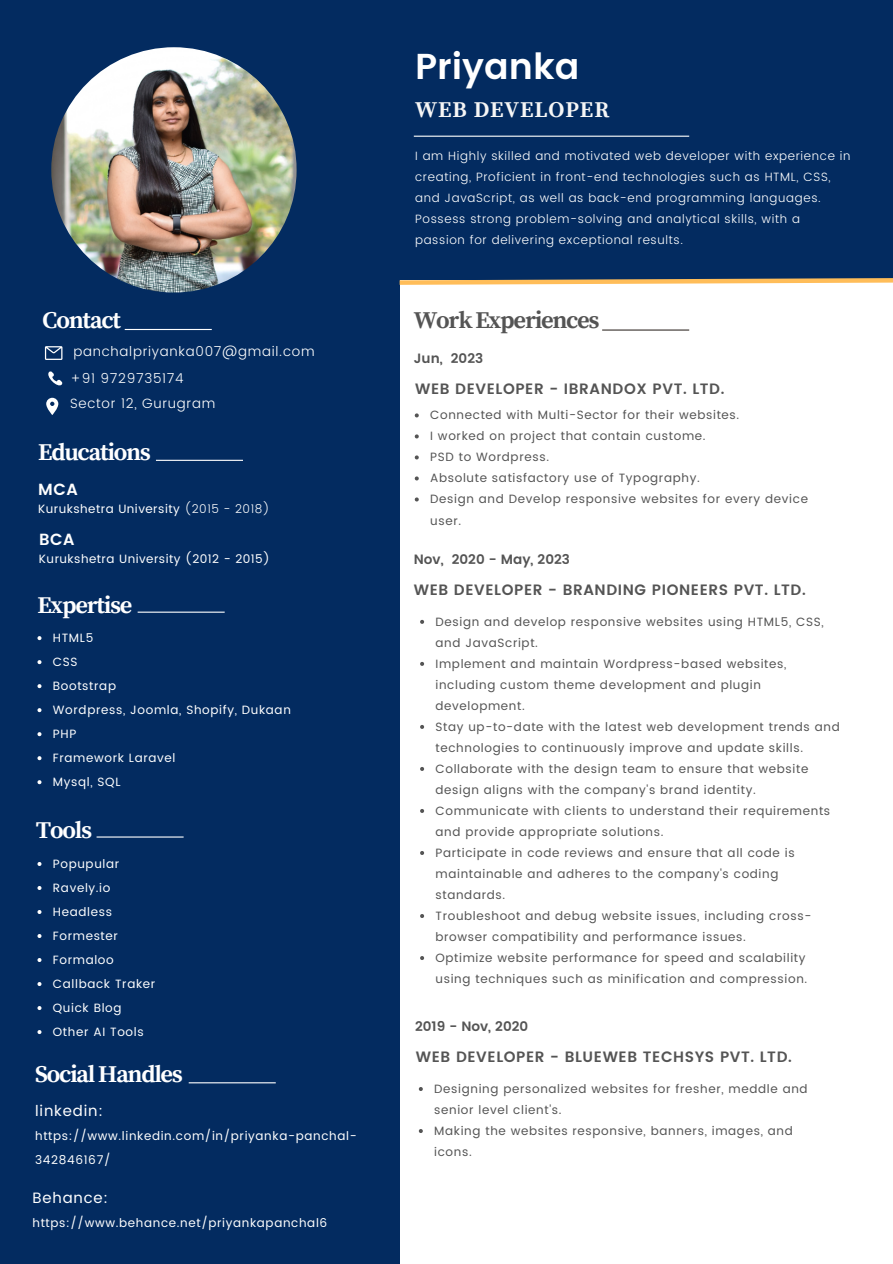
<style>
.page{position:relative;width:893px;height:1264px;background:#fff}
.page>*{position:absolute;margin:0;border:0;box-sizing:border-box;transform-origin:0 0}
.t1{font:600 36px "Poppins";color:#fff}
.t2{font:700 24px "Source Serif Pro";letter-spacing:-.05em;color:#fff}
.t3{font:700 24px "Source Serif Pro";letter-spacing:-.05em;color:#545454}
.t4{font:700 23.85px "Source Serif Pro";letter-spacing:-.05em;color:#fff}
.t5{font:700 22.5px "Source Serif Pro";letter-spacing:.04em;color:#f6f6f6}
.t6{font:600 16.2px "Poppins";letter-spacing:.04em;color:#fff}
.t7{font:600 15px "Poppins";letter-spacing:.04em;color:#545454}
.t8{font:15px "Poppins";letter-spacing:.055em;color:#fff}
.t9{font:300 13.5px "Poppins";letter-spacing:.055em;color:#fff}
.t10{font:600 13.5px "Poppins";color:#545454}
.t11{font:12px/21px "Poppins";letter-spacing:.055em;color:#545454}
.t12{font:12px/24px "Poppins";letter-spacing:.055em;color:#fff}
.t13{font:300 12px/21px "Poppins";letter-spacing:.055em;color:#fff}
.s1{font-weight:300}
</style>
<div class="page">
<div style="left:0;top:0;width:399px;height:1263px;background:#032b60"></div>
<div style="left:395px;top:0;width:497px;height:280px;background:#032b60"></div>
<hr style="left:414px;top:136px;width:275px;height:1px;background:#fff">
<svg style="left:45px;top:346px;width:17px;height:13px"></svg>
<svg style="left:48px;top:371px;width:14px;height:15px"></svg>
<svg style="left:46px;top:398px;width:12px;height:16px"></svg>
<img style="left:51px;top:47px;width:245px;height:245px;border-radius:50%">
<svg style="left:420px;top:620px;width:4px;height:4px"></svg>
<svg style="left:420px;top:662px;width:4px;height:4px"></svg>
<svg style="left:420px;top:725px;width:4px;height:4px"></svg>
<svg style="left:420px;top:767px;width:4px;height:4px"></svg>
<svg style="left:420px;top:809px;width:4px;height:4px"></svg>
<svg style="left:420px;top:851px;width:4px;height:4px"></svg>
<svg style="left:420px;top:914px;width:4px;height:4px"></svg>
<svg style="left:420px;top:956px;width:4px;height:4px"></svg>
<svg style="left:419px;top:1087px;width:4px;height:3px"></svg>
<svg style="left:419px;top:1129px;width:4px;height:3px"></svg>
<svg style="left:37px;top:636px;width:4px;height:4px"></svg>
<svg style="left:37px;top:660px;width:4px;height:4px"></svg>
<svg style="left:37px;top:684px;width:4px;height:4px"></svg>
<svg style="left:37px;top:708px;width:4px;height:4px"></svg>
<svg style="left:37px;top:732px;width:4px;height:4px"></svg>
<svg style="left:37px;top:756px;width:4px;height:4px"></svg>
<svg style="left:37px;top:780px;width:4px;height:4px"></svg>
<svg style="left:37px;top:862px;width:4px;height:4px"></svg>
<svg style="left:37px;top:886px;width:4px;height:4px"></svg>
<svg style="left:37px;top:910px;width:4px;height:4px"></svg>
<svg style="left:37px;top:934px;width:4px;height:4px"></svg>
<svg style="left:37px;top:958px;width:4px;height:4px"></svg>
<svg style="left:37px;top:982px;width:4px;height:4px"></svg>
<svg style="left:37px;top:1006px;width:4px;height:4px"></svg>
<svg style="left:37px;top:1030px;width:4px;height:4px"></svg>
<svg style="left:415px;top:413px;width:4px;height:4px"></svg>
<svg style="left:415px;top:434px;width:4px;height:4px"></svg>
<svg style="left:415px;top:455px;width:4px;height:4px"></svg>
<svg style="left:415px;top:476px;width:4px;height:4px"></svg>
<svg style="left:415px;top:497px;width:4px;height:4px"></svg>
<hr style="left:602px;top:329px;width:87px;height:1px;background:#37312c">
<hr style="left:97px;top:836px;width:86px;height:1px;background:#fff">
<hr style="left:138px;top:611px;width:87px;height:1px;background:#fff">
<hr style="left:156px;top:460px;width:87px;height:1px;background:#fff">
<hr style="left:125px;top:329px;width:87px;height:1px;background:#fff">
<hr style="left:189px;top:1082px;width:87px;height:1px;background:#fff">
<svg style="left:399px;top:278px;width:493px;height:9px"></svg>
<p class="t1" style="left:415px;top:45px;width:166px">Priyanka</p>
<p class="t5" style="left:415px;top:97px;width:196px">WEB DEVELOPER</p>
<p class="t13" style="left:415px;top:145px;width:437px">I am Highly skilled and motivated web developer with experience in creating, Proficient in front-end technologies such as HTML, CSS, and JavaScript, as well as back-end programming languages.<br>Possess strong problem-solving and analytical skills, with a passion for delivering exceptional results.</p>
<p class="t2" style="left:43px;top:306px;width:80px">Contact</p>
<p class="t3" style="left:414px;top:306px;width:187px">Work Experiences</p>
<p class="t9" style="left:73px;top:343px;width:242px">panchalpriyanka007@gmail.com</p>
<p class="t9" style="left:70px;top:396px;width:147px">Sector 12, Gurugram</p>
<p class="t9" style="left:71px;top:370px;width:115px">+91 9729735174</p>
<p class="t2" style="left:38px;top:438px;width:114px">Educations</p>
<p class="t6" style="left:38px;top:480px;width:41px">MCA</p>
<p class="t6" style="left:39px;top:530px;width:37px">BCA</p>
<p class="t12" style="left:38px;top:496px;width:233px">Kurukshetra University <span class="s1">(2015 - 2018)</span></p>
<p class="t12" style="left:39px;top:547px;width:232px">Kurukshetra University (2012 - 2015)</p>
<p class="t4" style="left:37px;top:590px;width:97px">Expertise</p>
<p class="t12" style="left:53px;top:626px;width:42px">HTML5</p>
<p class="t12" style="left:53px;top:650px;width:26px">CSS</p>
<p class="t12" style="left:53px;top:674px;width:65px">Bootstrap</p>
<p class="t12" style="left:53px;top:698px;width:239px">Wordpress, Joomla, Shopify, Dukaan</p>
<p class="t12" style="left:53px;top:722px;width:25px">PHP</p>
<p class="t12" style="left:53px;top:746px;width:124px">Framework Laravel</p>
<p class="t12" style="left:53px;top:770px;width:69px">Mysql, SQL</p>
<p class="t2" style="left:36px;top:815px;width:58px">Tools</p>
<p class="t12" style="left:53px;top:851px;width:68px">Popupular</p>
<p class="t12" style="left:53px;top:875px;width:59px">Ravely.io</p>
<p class="t12" style="left:53px;top:899px;width:61px">Headless</p>
<p class="t12" style="left:53px;top:923px;width:67px">Formester</p>
<p class="t12" style="left:53px;top:947px;width:62px">Formaloo</p>
<p class="t12" style="left:53px;top:971px;width:104px">Callback Traker</p>
<p class="t12" style="left:53px;top:995px;width:70px">Quick Blog</p>
<p class="t12" style="left:53px;top:1019px;width:92px">Other AI Tools</p>
<p class="t2" style="left:35px;top:1060px;width:149px">Social Handles</p>
<p class="t8" style="left:35px;top:1102px;width:69px">linkedin:</p>
<p class="t12" style="left:35px;top:1124px;width:323px">https://www.linkedin.com/in/priyanka-panchal-<br>342846167/</p>
<p class="t8" style="left:32px;top:1188px;width:77px">Behance:</p>
<p class="t12" style="left:32px;top:1210px;width:296px">https://www.behance.net/priyankapanchal6</p>
<p class="t10" style="left:414px;top:350px;width:71px">Jun, 2023</p>
<p class="t7" style="left:415px;top:380px;width:311px">WEB DEVELOPER - IBRANDOX PVT. LTD.</p>
<p class="t11" style="left:430px;top:405px;width:310px">Connected with Multi-Sector for their websites.</p>
<p class="t11" style="left:430px;top:426px;width:277px">I worked on project that contain custome.</p>
<p class="t11" style="left:430px;top:447px;width:120px">PSD to Wordpress.</p>
<p class="t11" style="left:430px;top:468px;width:271px">Absolute satisfactory use of Typography.</p>
<p class="t11" style="left:430px;top:489px;width:379px">Design and Develop responsive websites for every device user.</p>
<p class="t10" style="left:414px;top:552px;width:157px">Nov, 2020 - May, 2023</p>
<p class="t7" style="left:414px;top:581px;width:393px">WEB DEVELOPER - BRANDING PIONEERS PVT. LTD.</p>
<p class="t11" style="left:435px;top:611px;width:390px">Design and develop responsive websites using HTML5, CSS, and JavaScript.</p>
<p class="t11" style="left:435px;top:653px;width:352px">Implement and maintain Wordpress-based websites, including custom theme development and plugin development.</p>
<p class="t11" style="left:435px;top:716px;width:406px">Stay up-to-date with the latest web development trends and technologies to continuously improve and update skills.</p>
<p class="t11" style="left:435px;top:758px;width:374px">Collaborate with the design team to ensure that website design aligns with the company's brand identity.</p>
<p class="t11" style="left:435px;top:800px;width:396px">Communicate with clients to understand their requirements and provide appropriate solutions.</p>
<p class="t11" style="left:435px;top:842px;width:360px">Participate in code reviews and ensure that all code is maintainable and adheres to the company's coding standards.</p>
<p class="t11" style="left:435px;top:905px;width:377px">Troubleshoot and debug website issues, including cross&shy;browser compatibility and performance issues.</p>
<p class="t11" style="left:435px;top:947px;width:373px">Optimize website performance for speed and scalability using techniques such as minification and compression.</p>
<p class="t10" style="left:415px;top:1018px;width:115px">2019 - Nov, 2020</p>
<p class="t7" style="left:416px;top:1048px;width:377px">WEB DEVELOPER - BLUEWEB TECHSYS PVT. LTD.</p>
<p class="t11" style="left:434px;top:1078px;width:375px">Designing personalized websites for fresher, meddle and senior level client's.</p>
<p class="t11" style="left:434px;top:1120px;width:360px">Making the websites responsive, banners, images, and icons.</p>
</div>
